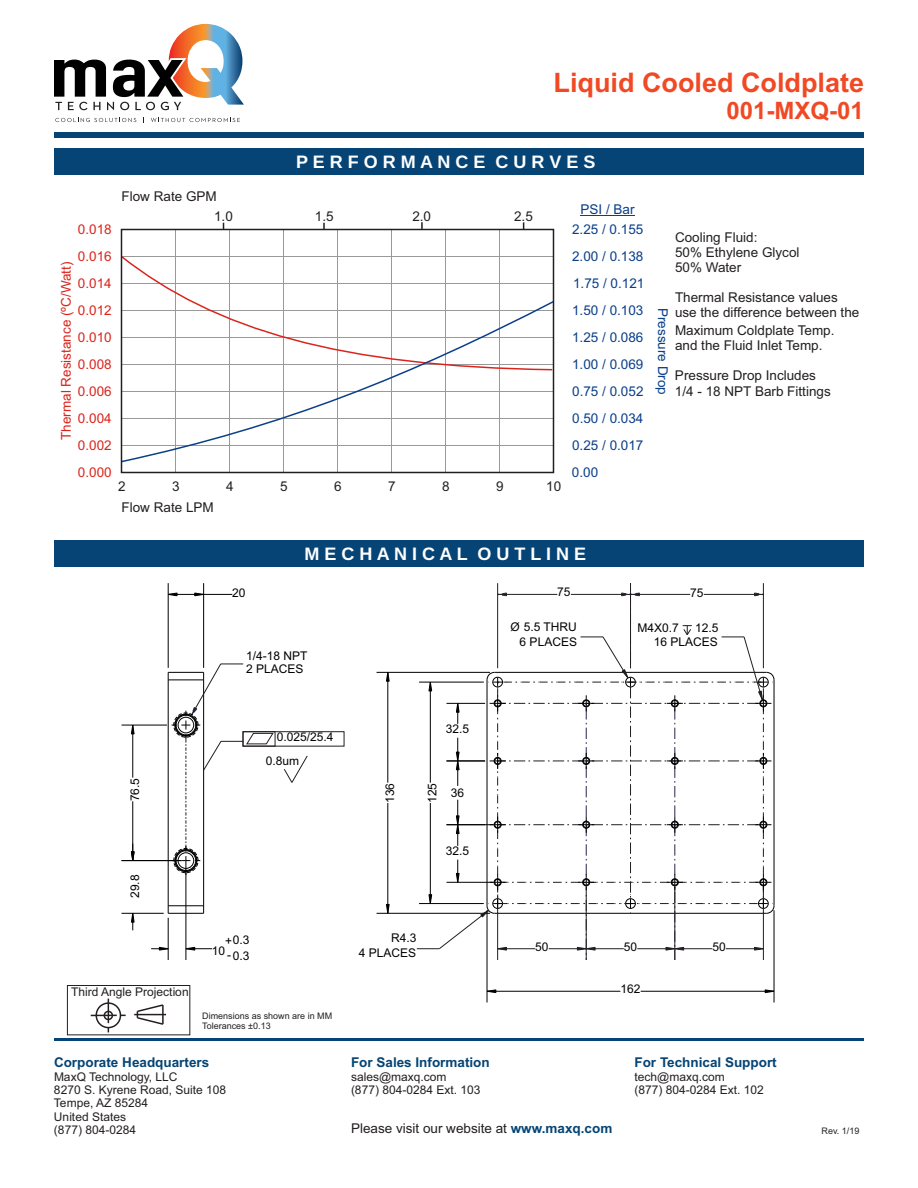
<style>
.page{position:relative;width:918px;height:1188px;background:#fff}
.page>*{position:absolute;margin:0;border:0;box-sizing:border-box;transform-origin:0 0}
.t1{font:700 27px "Arial";color:#f04924}
.t2{font:700 24px "Arial";color:#f04924}
.t3{font:700 18px "Liberation Sans";color:#fff}
.t4{font:13.5px/15.1px "Arial";color:#231f20}
.t5{font:13.5px "Arial";color:#0a3f89}
.t6{font:13.5px/27px "Arial";color:#da251d;text-align:justify}
.t7{font:700 13.5px "Arial";color:#054475}
.t8{font:12px/13.4px "Arial";color:#231f20}
.t9{font:12px/13.6px "Arial";color:#020203;text-align:right}
.t10{font:12px/15.3px "Arial";color:#000}
.t11{font:9px/10.1px "Arial";color:#231f20}
.s1{font-weight:700;color:#054475}
</style>
<div class="page">
<hr style="left:175px;top:230px;width:1px;height:242px;background:#999">
<hr style="left:445px;top:230px;width:1px;height:242px;background:#999">
<hr style="left:229px;top:230px;width:1px;height:242px;background:#999">
<hr style="left:283px;top:230px;width:1px;height:242px;background:#999">
<hr style="left:499px;top:230px;width:1px;height:242px;background:#999">
<hr style="left:337px;top:230px;width:1px;height:242px;background:#999">
<hr style="left:391px;top:230px;width:1px;height:242px;background:#999">
<div style="left:54px;top:148px;width:810px;height:28px;background:#054475"></div>
<svg style="left:222px;top:222px;width:3px;height:7px"></svg>
<svg style="left:323px;top:222px;width:3px;height:7px"></svg>
<svg style="left:420px;top:222px;width:3px;height:7px"></svg>
<svg style="left:522px;top:222px;width:3px;height:7px"></svg>
<div style="left:54px;top:540px;width:810px;height:27px;background:#054475"></div>
<hr style="left:580px;top:215px;width:55px;height:1px;background:#0a3f89">
<svg style="left:120px;top:254px;width:432px;height:46px"></svg>
<svg style="left:120px;top:300px;width:435px;height:163px"></svg>
<div style="left:121px;top:229px;width:433px;height:244px;border:1px solid #231f20"></div>
<svg style="left:55px;top:118px;width:81px;height:4px"></svg>
<svg style="left:151px;top:118px;width:89px;height:4px"></svg>
<svg style="left:54px;top:24px;width:190px;height:86px"></svg>
<hr style="left:54px;top:1038px;width:810px;height:3px;background:#054475">
<div style="left:54px;top:132px;width:810px;height:6px;background:#054475"></div>
<svg style="left:284px;top:755px;width:24px;height:28px"></svg>
<svg style="left:765px;top:990px;width:9px;height:3px"></svg>
<svg style="left:488px;top:990px;width:8px;height:3px"></svg>
<hr style="left:774px;top:910px;width:1px;height:93px;background:#000">
<hr style="left:487px;top:910px;width:1px;height:93px;background:#000">
<hr style="left:641px;top:991px;width:133px;height:1px;background:#000">
<hr style="left:487px;top:991px;width:133px;height:1px;background:#000">
<svg style="left:386px;top:900px;width:4px;height:13px"></svg>
<svg style="left:386px;top:673px;width:2px;height:12px"></svg>
<hr style="left:377px;top:913px;width:113px;height:1px;background:#000">
<hr style="left:377px;top:672px;width:113px;height:1px;background:#000">
<hr style="left:388px;top:803px;width:1px;height:110px;background:#000">
<hr style="left:388px;top:672px;width:1px;height:111px;background:#000">
<svg style="left:417px;top:583px;width:358px;height:377px"></svg>
<hr style="left:168px;top:905px;width:36px;height:1px;background:#000">
<hr style="left:203px;top:680px;width:1px;height:226px;background:#000">
<hr style="left:168px;top:680px;width:1px;height:226px;background:#000">
<hr style="left:168px;top:913px;width:36px;height:1px;background:#000">
<hr style="left:122px;top:913px;width:42px;height:1px;background:#000">
<svg style="left:131px;top:913px;width:3px;height:17px"></svg>
<svg style="left:131px;top:844px;width:3px;height:18px"></svg>
<svg style="left:131px;top:726px;width:2px;height:12px"></svg>
<hr style="left:122px;top:860px;width:59px;height:1px;background:#000">
<hr style="left:122px;top:725px;width:45px;height:1px;background:#000">
<hr style="left:133px;top:801px;width:1px;height:60px;background:#000">
<hr style="left:133px;top:725px;width:1px;height:53px;background:#000">
<hr style="left:168px;top:918px;width:1px;height:42px;background:#000">
<hr style="left:186px;top:865px;width:1px;height:95px;background:#000">
<svg style="left:151px;top:947px;width:18px;height:3px"></svg>
<svg style="left:186px;top:948px;width:26px;height:2px"></svg>
<svg style="left:169px;top:593px;width:8px;height:3px"></svg>
<hr style="left:203px;top:583px;width:1px;height:85px;background:#000">
<hr style="left:168px;top:583px;width:1px;height:85px;background:#000">
<svg style="left:194px;top:593px;width:38px;height:3px"></svg>
<hr style="left:168px;top:594px;width:36px;height:1px;background:#000">
<svg style="left:168px;top:663px;width:105px;height:212px"></svg>
<div style="left:174px;top:848px;width:24px;height:25px;border:1px dashed #000;border-radius:50%"></div>
<div style="left:174px;top:713px;width:24px;height:24px;border:1px dashed #000;border-radius:50%"></div>
<svg style="left:91px;top:999px;width:35px;height:33px"></svg>
<hr style="left:134px;top:1014px;width:32px;height:1px;background:#231f20">
<svg style="left:136px;top:1004px;width:29px;height:21px"></svg>
<div style="left:67px;top:985px;width:123px;height:50px;border:1px solid #231f20"></div>
<h1 class="t1" style="left:554px;top:72px;width:312px">Liquid Cooled Coldplate</h1>
<h2 class="t2" style="left:727px;top:102px;width:139px">001-MXQ-01</h2>
<p class="t4" style="left:122px;top:190px;width:97px">Flow Rate GPM</p>
<h3 class="t3" style="left:296px;top:155px;width:301px">P E R F O R M A N C E C U R V E S</h3>
<p class="t6" style="left:78px;top:217px;width:35px">0.018<br>0.016<br>0.014<br>0.012<br>0.010<br>0.008<br>0.006<br>0.004<br>0.002<br>0.000</p>
<p class="t6" style="left:54px;top:440px;width:180px;rotate:-90deg">Thermal Resistance (ºC/Watt)</p>
<p class="t4" style="left:214px;top:209px;width:20px">1.0</p>
<p class="t4" style="left:315px;top:210px;width:20px">1.5</p>
<p class="t4" style="left:412px;top:210px;width:20px">2.0</p>
<p class="t4" style="left:514px;top:209px;width:20px">2.5</p>
<p class="t4" style="left:118px;top:480px;width:9px">2</p>
<p class="t4" style="left:172px;top:480px;width:9px">3</p>
<p class="t4" style="left:226px;top:480px;width:9px">4</p>
<p class="t4" style="left:280px;top:480px;width:9px">5</p>
<p class="t4" style="left:122px;top:501px;width:94px">Flow Rate LPM</p>
<p class="t4" style="left:334px;top:480px;width:9px">6</p>
<p class="t4" style="left:388px;top:480px;width:9px">7</p>
<p class="t4" style="left:442px;top:480px;width:9px">8</p>
<p class="t4" style="left:496px;top:480px;width:9px">9</p>
<p class="t4" style="left:546px;top:480px;width:17px">10</p>
<p class="t5" style="left:580px;top:204px;width:56px">PSI / Bar</p>
<p class="t5" style="left:572px;top:225px;width:73px">2.25 / 0.155</p>
<p class="t5" style="left:572px;top:252px;width:73px">2.00 / 0.138</p>
<p class="t5" style="left:573px;top:279px;width:73px">1.75 / 0.121</p>
<p class="t5" style="left:572px;top:306px;width:73px">1.50 / 0.103</p>
<p class="t5" style="left:572px;top:333px;width:73px">1.25 / 0.086</p>
<p class="t5" style="left:572px;top:360px;width:73px">1.00 / 0.069</p>
<p class="t5" style="left:572px;top:387px;width:73px">0.75 / 0.052</p>
<p class="t5" style="left:572px;top:414px;width:73px">0.50 / 0.034</p>
<p class="t5" style="left:572px;top:441px;width:73px">0.25 / 0.017</p>
<p class="t5" style="left:572px;top:467px;width:28px">0.00</p>
<p class="t4" style="left:675px;top:231px;width:126px">Cooling Fluid:<br>50% Ethylene Glycol<br>50% Water</p>
<p class="t4" style="left:675px;top:291px;width:186px">Thermal Resistance values use the difference between the</p>
<p class="t4" style="left:675px;top:324px;width:161px">Maximum Coldplate Temp. and the Fluid Inlet Temp.</p>
<p class="t4" style="left:675px;top:369px;width:157px">Pressure Drop Includes<br>1/4 - 18 NPT Barb Fittings</p>
<p class="t5" style="left:668px;top:308px;width:89px;rotate:90deg">Pressure Drop</p>
<h3 class="t3" style="left:304px;top:546px;width:283px">M E C H A N I C A L O U T L I N E</h3>
<p class="t10" style="left:232px;top:586px;width:15px">20</p>
<p class="t9" style="left:246px;top:650px;width:63px;text-align:left">1/4-18 NPT<br>2 PLACES</p>
<p class="t9" style="left:557px;top:587px;width:15px">75</p>
<p class="t9" style="left:690px;top:587px;width:15px">75</p>
<p class="t9" style="left:511px;top:620px;width:68px;line-height:15.1px">Ø 5.5 THRU<br>6 PLACES</p>
<p class="t9" style="left:638px;top:622px;width:43px">M4X0.7</p>
<p class="t9" style="left:654px;top:622px;width:66px">12.5<br>16 PLACES</p>
<p class="t10" style="left:128px;top:801px;width:25px;rotate:-90deg">76.5</p>
<p class="t9" style="left:266px;top:726px;width:69px;line-height:23.9px;text-align:left;text-indent:11px">0.025/25.4<br>0.8um</p>
<p class="t10" style="left:128px;top:898px;width:25px;rotate:-90deg">29.8</p>
<p class="t8" style="left:71px;top:986px;width:119px">Third Angle Projection</p>
<p class="t10" style="left:212px;top:944px;width:15px">10</p>
<p class="t10" style="left:225px;top:934px;width:26px">+0.3 -0.3</p>
<p class="t11" style="left:202px;top:1012px;width:132px">Dimensions as shown are in MM<br>Tolerances ±0.13</p>
<p class="t7" style="left:54px;top:1057px;width:157px">Corporate Headquarters</p>
<p class="t8" style="left:54px;top:1071px;width:174px">MaxQ Technology, LLC<br>8270 S. Kyrene Road, Suite 108<br>Tempe, AZ 85284<br>United States<br>(877) 804-0284</p>
<p class="t10" style="left:446px;top:722px;width:25px">32.5</p>
<p class="t10" style="left:383px;top:803px;width:22px;rotate:-90deg">136</p>
<p class="t10" style="left:426px;top:803px;width:22px;rotate:-90deg">125</p>
<p class="t10" style="left:451px;top:786px;width:15px">36</p>
<p class="t10" style="left:446px;top:844px;width:25px">32.5</p>
<p class="t9" style="left:359px;top:931px;width:59px;line-height:15.3px">R4.3<br>4 PLACES</p>
<p class="t7" style="left:351px;top:1057px;width:140px">For Sales Information</p>
<p class="t8" style="left:351px;top:1071px;width:131px">sales@maxq.com<br>(877) 804-0284 Ext. 103</p>
<p class="t9" style="left:535px;top:941px;width:15px">50</p>
<p class="t9" style="left:624px;top:941px;width:15px">50</p>
<p class="t9" style="left:712px;top:941px;width:15px">50</p>
<p class="t10" style="left:620px;top:982px;width:22px">162</p>
<p class="t7" style="left:634px;top:1057px;width:144px">For Technical Support</p>
<p class="t8" style="left:635px;top:1071px;width:131px">tech@maxq.com<br>(877) 804-0284 Ext. 102</p>
<p class="t4" style="left:351px;top:1122px;width:263px">Please visit our website at <span class="s1">www.maxq.com</span></p>
<p class="t11" style="left:822px;top:1127px;width:39px">Rev. 1/19</p>
</div>
